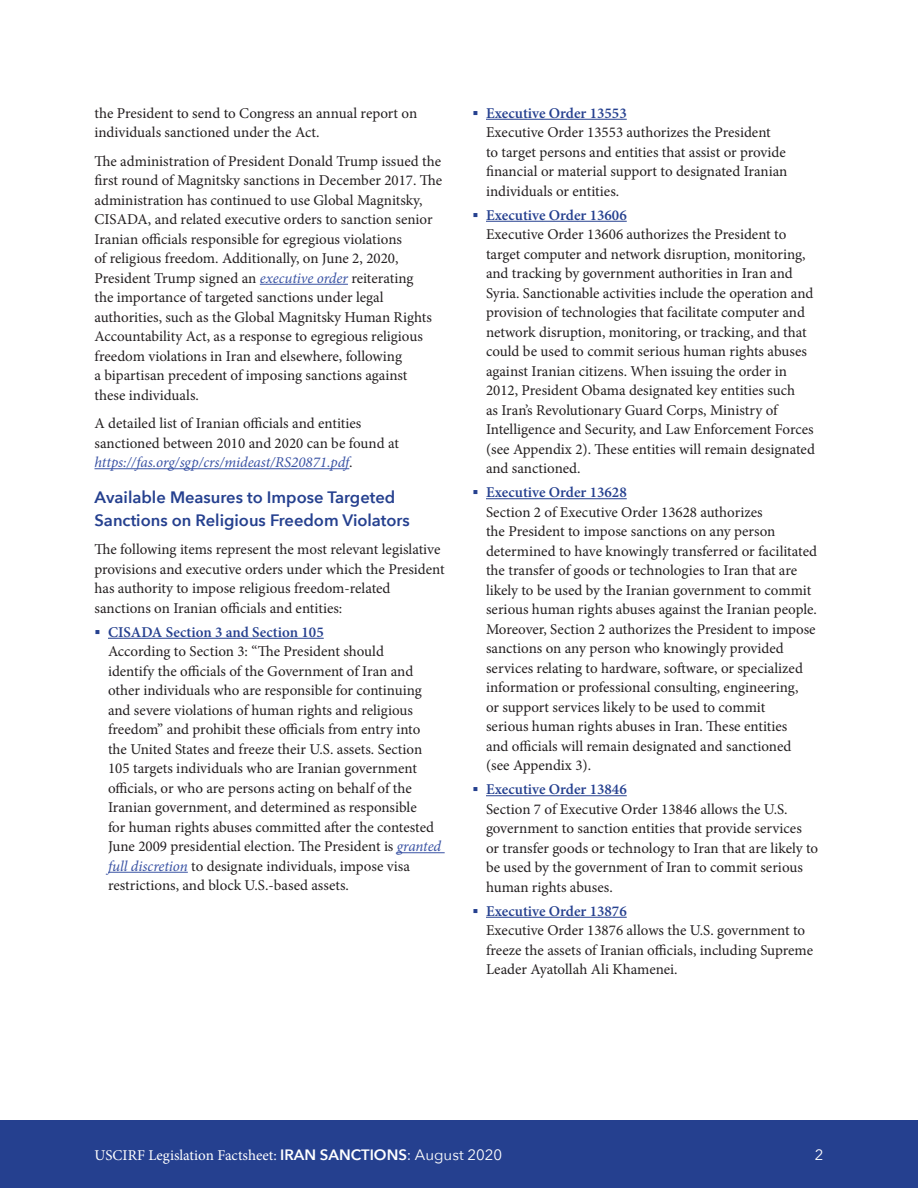
<style>
.page{position:relative;width:918px;height:1188px;background:#fff}
.page>*{position:absolute;margin:0;border:0;box-sizing:border-box;transform-origin:0 0}
.Subhead{font:600 16.5px/22.5px "Avenir Next";color:#25408f}
.Body_no_indent{font:15px/19.5px "Minion Pro";color:#231f20}
.t1{font:15px "Minion Pro";color:#fff}
.t2{font:15px "Avenir Next";color:#fff}
.s1{font-style:italic;color:#3a53a4}
.s2{font-weight:600;color:#25408f}
.s3{font-family:"Avenir Next";font-weight:600}
.s4{font-family:"Avenir Next"}
</style>
<div class="page">
<div style="left:0;top:1120px;width:918px;height:68px;background:#25408f"></div>
<hr style="left:260px;top:284px;width:88px;height:1px;background:#3a53a4">
<hr style="left:94px;top:468px;width:255px;height:1px;background:#3a53a4">
<hr style="left:108px;top:638px;width:216px;height:1px;background:#25408f">
<hr style="left:397px;top:852px;width:48px;height:1px;background:#3a53a4">
<hr style="left:108px;top:872px;width:80px;height:1px;background:#3a53a4">
<hr style="left:486px;top:119px;width:141px;height:1px;background:#25408f">
<hr style="left:486px;top:221px;width:141px;height:1px;background:#25408f">
<hr style="left:486px;top:498px;width:141px;height:1px;background:#25408f">
<hr style="left:486px;top:795px;width:141px;height:1px;background:#25408f">
<hr style="left:486px;top:917px;width:141px;height:1px;background:#25408f">
<p class="Body_no_indent" style="left:94px;top:103px;width:324px">the President to send to Congress an annual report on individuals sanctioned under the Act.</p>
<p class="Body_no_indent" style="left:94px;top:151px;width:349px">The administration of President Donald Trump issued the first round of Magnitsky sanctions in December 2017. The administration has continued to use Global Magnitsky, CISADA, and related executive orders to sanction senior Iranian officials responsible for egregious violations<br>of religious freedom. Additionally, on June 2, 2020, President Trump signed an <span class="s1">executive order</span> reiterating<br>the importance of targeted sanctions under legal authorities, such as the Global Magnitsky Human Rights Accountability Act, as a response to egregious religious freedom violations in Iran and elsewhere, following<br>a bipartisan precedent of imposing sanctions against<br>these individuals.</p>
<p class="Body_no_indent" style="left:94px;top:414px;width:306px">A detailed list of Iranian officials and entities sanctioned between 2010 and 2020 can be found at <span class="s1">https://fas.org/sgp/crs/mideast/RS20871.pdf</span>.</p>
<p class="Subhead" style="left:94px;top:486px;width:317px">Available Measures to Impose Targeted<br>Sanctions on Religious Freedom Violators</p>
<p class="Body_no_indent" style="left:94px;top:540px;width:352px">The following items represent the most relevant legislative provisions and executive orders under which the President has authority to impose religious freedom-related sanctions on Iranian officials and entities:</p>
<p class="Body_no_indent" style="left:108px;top:622px;width:335px"><span class="s2">CISADA Section 3 and Section 105<br></span>According to Section 3: “The President should<br>identify the officials of the Government of Iran and other individuals who are responsible for continuing and severe violations of human rights and religious freedom” and prohibit these officials from entry into the United States and freeze their U.S. assets. Section 105 targets individuals who are Iranian government officials, or who are persons acting on behalf of the Iranian government, and determined as responsible<br>for human rights abuses committed after the contested June 2009 presidential election. The President is <span class="s1">granted full discretion</span> to designate individuals, impose visa restrictions, and block U.S.-based assets.</p>
<p class="Body_no_indent" style="left:486px;top:103px;width:303px"><span class="s2">Executive Order 13553<br></span>Executive Order 13553 authorizes the President<br>to target persons and entities that assist or provide financial or material support to designated Iranian individuals or entities.</p>
<p class="Body_no_indent" style="left:486px;top:205px;width:330px"><span class="s2">Executive Order 13606<br></span>Executive Order 13606 authorizes the President to target computer and network disruption, monitoring, and tracking by government authorities in Iran and Syria. Sanctionable activities include the operation and provision of technologies that facilitate computer and network disruption, monitoring, or tracking, and that could be used to commit serious human rights abuses against Iranian citizens. When issuing the order in 2012, President Obama designated key entities such<br>as Iran’s Revolutionary Guard Corps, Ministry of Intelligence and Security, and Law Enforcement Forces (see Appendix 2). These entities will remain designated and sanctioned.</p>
<p class="Body_no_indent" style="left:486px;top:483px;width:333px"><span class="s2">Executive Order 13628<br></span>Section 2 of Executive Order 13628 authorizes<br>the President to impose sanctions on any person determined to have knowingly transferred or facilitated the transfer of goods or technologies to Iran that are likely to be used by the Iranian government to commit serious human rights abuses against the Iranian people.<br>Moreover, Section 2 authorizes the President to impose sanctions on any person who knowingly provided services relating to hardware, software, or specialized information or professional consulting, engineering,<br>or support services likely to be used to commit<br>serious human rights abuses in Iran. These entities<br>and officials will remain designated and sanctioned (see Appendix 3).</p>
<p class="Body_no_indent" style="left:486px;top:780px;width:334px"><span class="s2">Executive Order 13846<br></span>Section 7 of Executive Order 13846 allows the U.S. government to sanction entities that provide services or transfer goods or technology to Iran that are likely to be used by the government of Iran to commit serious human rights abuses.</p>
<p class="Body_no_indent" style="left:486px;top:901px;width:329px"><span class="s2">Executive Order 13876<br></span>Executive Order 13876 allows the U.S. government to freeze the assets of Iranian officials, including Supreme Leader Ayatollah Ali Khamenei.</p>
<p class="t1" style="left:94px;top:1145px;width:409px">USCIRF Legislation Factsheet: <span class="s3">IRAN SANCTIONS</span><span class="s4">: August 2020</span></p>
<p class="t2" style="left:815px;top:1142px;width:10px">2</p>
</div>
